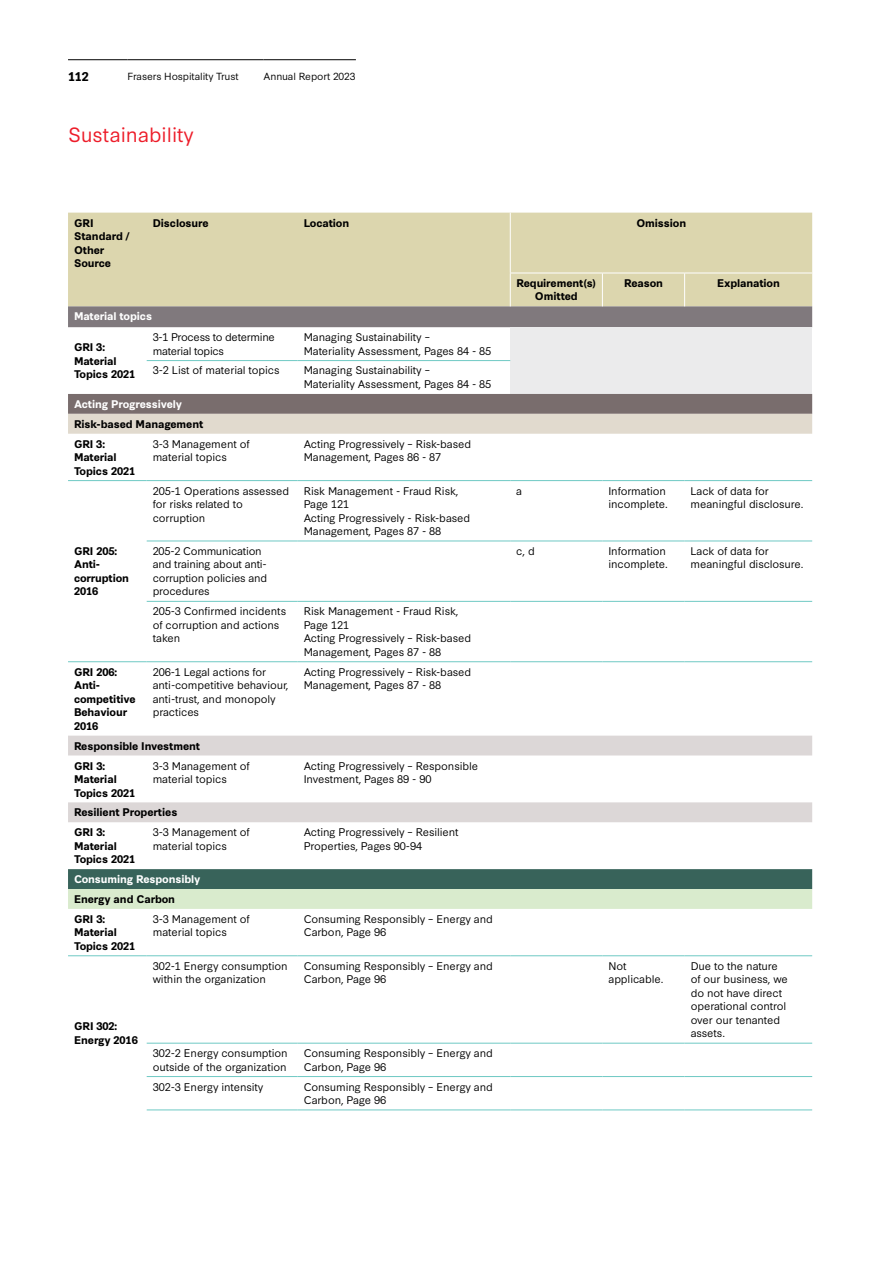
<style>
.page{position:relative;width:893px;height:1263px;background:#fff}
.page>*{position:absolute;margin:0;border:0;box-sizing:border-box;transform-origin:0 0}
.t1{font:19.5px "Synthese";color:#ed1c29}
.t2{font:700 12px "Synthese";color:#000}
.t3{font:10.5px/13.5px "Synthese";letter-spacing:-.01em;color:#000}
.t4{font:700 10.5px/13.5px "Synthese";letter-spacing:-.01em;color:#000}
.t5{font:700 10.5px "Synthese";letter-spacing:-.01em;color:#fff}
.t6{font:10.5px/13.5px "Synthese";letter-spacing:-.03em;color:#000}
.t7{font:9.75px "Synthese";letter-spacing:-.01em;color:#000}
</style>
<div class="page">
<div style="left:68px;top:213px;width:744px;height:93px;background:#dcd6ae"></div>
<div style="left:68px;top:306px;width:744px;height:21px;background:#80797d"></div>
<div style="left:510px;top:327px;width:302px;height:67px;background:#ebebec"></div>
<svg style="left:68px;top:394px;width:744px;height:40px;background:#aea49e"></svg>
<svg style="left:68px;top:736px;width:744px;height:86px"></svg>
<svg style="left:68px;top:869px;width:744px;height:40px;background:#89a794"></svg>
<hr style="left:510px;top:273px;width:92px;height:1px;background:#fff">
<hr style="left:602px;top:273px;width:83px;height:1px;background:#fff">
<hr style="left:685px;top:273px;width:127px;height:1px;background:#fff">
<hr style="left:602px;top:273px;width:1px;height:33px;background:#fff">
<hr style="left:510px;top:213px;width:1px;height:60px;background:#fff">
<hr style="left:510px;top:273px;width:1px;height:33px;background:#fff">
<hr style="left:147px;top:360px;width:151px;height:1px;background:#6fc9c4">
<hr style="left:298px;top:360px;width:212px;height:1px;background:#6fc9c4">
<hr style="left:510px;top:1043px;width:92px;height:1px;background:#6fc9c4">
<hr style="left:602px;top:1043px;width:83px;height:1px;background:#6fc9c4">
<hr style="left:685px;top:1043px;width:127px;height:1px;background:#6fc9c4">
<hr style="left:510px;top:1076px;width:92px;height:1px;background:#6fc9c4">
<hr style="left:602px;top:1076px;width:83px;height:1px;background:#6fc9c4">
<hr style="left:685px;top:1076px;width:127px;height:1px;background:#6fc9c4">
<hr style="left:510px;top:1110px;width:92px;height:1px;background:#6fc9c4">
<hr style="left:602px;top:1110px;width:83px;height:1px;background:#6fc9c4">
<hr style="left:685px;top:1110px;width:127px;height:1px;background:#6fc9c4">
<hr style="left:510px;top:955px;width:92px;height:1px;background:#6fc9c4">
<hr style="left:602px;top:955px;width:83px;height:1px;background:#6fc9c4">
<hr style="left:685px;top:955px;width:127px;height:1px;background:#6fc9c4">
<hr style="left:147px;top:480px;width:151px;height:1px;background:#6fc9c4">
<hr style="left:298px;top:480px;width:212px;height:1px;background:#6fc9c4">
<hr style="left:510px;top:480px;width:92px;height:1px;background:#6fc9c4">
<hr style="left:602px;top:480px;width:83px;height:1px;background:#6fc9c4">
<hr style="left:685px;top:480px;width:127px;height:1px;background:#6fc9c4">
<hr style="left:68px;top:480px;width:79px;height:1px;background:#6fc9c4">
<hr style="left:147px;top:541px;width:151px;height:1px;background:#6fc9c4">
<hr style="left:298px;top:541px;width:212px;height:1px;background:#6fc9c4">
<hr style="left:510px;top:541px;width:92px;height:1px;background:#6fc9c4">
<hr style="left:602px;top:541px;width:83px;height:1px;background:#6fc9c4">
<hr style="left:685px;top:541px;width:127px;height:1px;background:#6fc9c4">
<hr style="left:147px;top:601px;width:151px;height:1px;background:#6fc9c4">
<hr style="left:298px;top:601px;width:212px;height:1px;background:#6fc9c4">
<hr style="left:510px;top:601px;width:92px;height:1px;background:#6fc9c4">
<hr style="left:602px;top:601px;width:83px;height:1px;background:#6fc9c4">
<hr style="left:685px;top:601px;width:127px;height:1px;background:#6fc9c4">
<hr style="left:147px;top:955px;width:151px;height:1px;background:#6fc9c4">
<hr style="left:147px;top:1043px;width:151px;height:1px;background:#6fc9c4">
<hr style="left:147px;top:1076px;width:151px;height:1px;background:#6fc9c4">
<hr style="left:147px;top:1110px;width:151px;height:1px;background:#6fc9c4">
<hr style="left:68px;top:955px;width:79px;height:1px;background:#6fc9c4">
<hr style="left:298px;top:955px;width:212px;height:1px;background:#6fc9c4">
<hr style="left:298px;top:1043px;width:212px;height:1px;background:#6fc9c4">
<hr style="left:298px;top:1076px;width:212px;height:1px;background:#6fc9c4">
<hr style="left:298px;top:1110px;width:212px;height:1px;background:#6fc9c4">
<hr style="left:684px;top:273px;width:1px;height:33px;background:#fff">
<hr style="left:147px;top:661px;width:151px;height:1px;background:#6fc9c4">
<hr style="left:298px;top:661px;width:212px;height:1px;background:#6fc9c4">
<hr style="left:510px;top:661px;width:92px;height:1px;background:#6fc9c4">
<hr style="left:602px;top:661px;width:83px;height:1px;background:#6fc9c4">
<hr style="left:685px;top:661px;width:127px;height:1px;background:#6fc9c4">
<hr style="left:68px;top:661px;width:79px;height:1px;background:#6fc9c4">
<hr style="left:68px;top:59px;width:60px;height:1px;background:#000">
<hr style="left:128px;top:59px;width:136px;height:1px;background:#000">
<hr style="left:264px;top:59px;width:92px;height:1px;background:#000">
<p class="t2" style="left:68px;top:68px;width:22px">112</p>
<p class="t7" style="left:128px;top:68px;width:113px">Frasers Hospitality Trust</p>
<p class="t7" style="left:264px;top:68px;width:93px">Annual Report 2023</p>
<h1 class="t1" style="left:68px;top:119px;width:127px">Sustainability</h1>
<p class="t4" style="left:74px;top:215px;width:57px">GRI<br>Standard /<br>Other<br>Source</p>
<p class="t4" style="left:153px;top:215px;width:57px">Disclosure</p>
<p class="t4" style="left:304px;top:215px;width:47px">Location</p>
<p class="t4" style="left:636px;top:215px;width:51px">Omission</p>
<p class="t4" style="left:516px;top:275px;width:81px;text-align:center">Requirement(s)<br>Omitted</p>
<p class="t4" style="left:624px;top:275px;width:40px">Reason</p>
<p class="t4" style="left:717px;top:275px;width:64px">Explanation</p>
<p class="t5" style="left:74px;top:308px;width:80px">Material topics</p>
<p class="t4" style="left:74px;top:340px;width:63px">GRI 3:<br>Material<br>Topics 2021</p>
<p class="t6" style="left:153px;top:329px;width:124px">3-1 Process to determine material topics</p>
<p class="t3" style="left:304px;top:329px;width:189px">Managing Sustainability –<br>Materiality Assessment, Pages 84 - 85</p>
<p class="t3" style="left:153px;top:363px;width:129px">3-2 List of material topics</p>
<p class="t3" style="left:304px;top:363px;width:189px">Managing Sustainability –<br>Materiality Assessment, Pages 84 - 85</p>
<p class="t5" style="left:74px;top:396px;width:110px">Acting Progressively</p>
<p class="t4" style="left:74px;top:413px;width:131px;line-height:20px">Risk-based Management<br>GRI 3:</p>
<p class="t4" style="left:74px;top:450px;width:63px">Material<br>Topics 2021</p>
<p class="t3" style="left:153px;top:436px;width:99px">3-3 Management of material topics</p>
<p class="t3" style="left:304px;top:436px;width:169px">Acting Progressively – Risk-based<br>Management, Pages 86 - 87</p>
<p class="t4" style="left:74px;top:543px;width:56px">GRI 205:<br>Anti&shy;corruption<br>2016</p>
<p class="t3" style="left:153px;top:483px;width:138px">205-1 Operations assessed for risks related to corruption</p>
<p class="t3" style="left:304px;top:483px;width:168px">Risk Management - Fraud Risk,<br>Page 121<br>Acting Progressively - Risk-based<br>Management, Pages 87 - 88</p>
<p class="t3" style="left:516px;top:483px;width:7px">a</p>
<p class="t3" style="left:608px;top:483px;width:61px">Information incomplete.</p>
<p class="t3" style="left:691px;top:483px;width:114px">Lack of data for meaningful disclosure.</p>
<p class="t3" style="left:153px;top:543px;width:116px">205-2 Communication and training about anti&shy;corruption policies and procedures</p>
<p class="t3" style="left:516px;top:543px;width:20px">c, d</p>
<p class="t3" style="left:608px;top:543px;width:61px">Information incomplete.</p>
<p class="t3" style="left:691px;top:543px;width:114px">Lack of data for meaningful disclosure.</p>
<p class="t3" style="left:153px;top:604px;width:135px">205-3 Confirmed incidents of corruption and actions taken</p>
<p class="t3" style="left:304px;top:604px;width:169px">Risk Management - Fraud Risk,<br>Page 121<br>Acting Progressively – Risk-based<br>Management, Pages 87 - 88</p>
<p class="t4" style="left:74px;top:664px;width:63px">GRI 206:<br>Anti&shy;competitive<br>Behaviour<br>2016</p>
<p class="t3" style="left:153px;top:664px;width:137px">206-1 Legal actions for anti-competitive behaviour, anti-trust, and monopoly practices</p>
<p class="t3" style="left:304px;top:664px;width:169px">Acting Progressively – Risk-based<br>Management, Pages 87 - 88</p>
<p class="t4" style="left:74px;top:735px;width:128px;line-height:20px">Responsible Investment<br>GRI 3:</p>
<p class="t4" style="left:74px;top:772px;width:63px">Material<br>Topics 2021</p>
<p class="t3" style="left:153px;top:758px;width:99px">3-3 Management of material topics</p>
<p class="t3" style="left:304px;top:758px;width:176px">Acting Progressively – Responsible<br>Investment, Pages 89 - 90</p>
<p class="t4" style="left:74px;top:802px;width:105px;line-height:20px">Resilient Properties<br>GRI 3:</p>
<p class="t4" style="left:74px;top:838px;width:63px">Material<br>Topics 2021</p>
<p class="t3" style="left:153px;top:825px;width:99px">3-3 Management of material topics</p>
<p class="t3" style="left:304px;top:825px;width:156px">Acting Progressively – Resilient<br>Properties, Pages 90-94</p>
<p class="t5" style="left:74px;top:871px;width:128px">Consuming Responsibly</p>
<p class="t4" style="left:74px;top:888px;width:102px;line-height:20px">Energy and Carbon<br>GRI 3:</p>
<p class="t4" style="left:74px;top:925px;width:63px">Material<br>Topics 2021</p>
<p class="t3" style="left:153px;top:911px;width:99px">3-3 Management of material topics</p>
<p class="t3" style="left:304px;top:911px;width:191px">Consuming Responsibly – Energy and<br>Carbon, Page 96</p>
<p class="t4" style="left:74px;top:1019px;width:65px">GRI 302:<br>Energy 2016</p>
<p class="t3" style="left:153px;top:958px;width:137px">302-1 Energy consumption within the organization</p>
<p class="t3" style="left:304px;top:958px;width:191px">Consuming Responsibly – Energy and<br>Carbon, Page 96</p>
<p class="t3" style="left:608px;top:958px;width:56px">Not applicable.</p>
<p class="t3" style="left:691px;top:958px;width:99px">Due to the nature of our business, we do not have direct operational control over our tenanted assets.</p>
<p class="t3" style="left:153px;top:1046px;width:137px">302-2 Energy consumption outside of the organization</p>
<p class="t3" style="left:304px;top:1046px;width:191px">Consuming Responsibly – Energy and<br>Carbon, Page 96</p>
<p class="t3" style="left:153px;top:1079px;width:112px">302-3 Energy intensity</p>
<p class="t3" style="left:304px;top:1079px;width:191px">Consuming Responsibly – Energy and<br>Carbon, Page 96</p>
</div>
